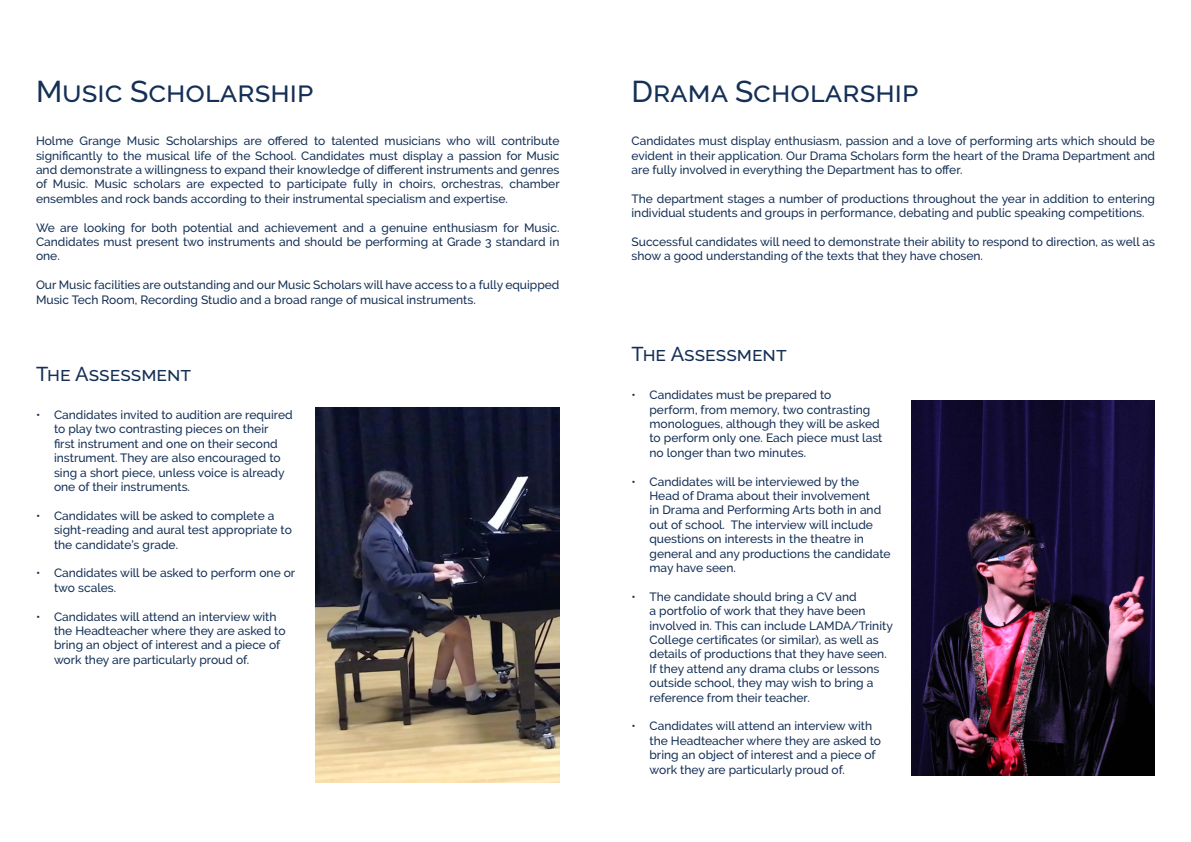
<style>
.page{position:relative;width:1191px;height:842px;background:#fff}
.page>*{position:absolute;margin:0;border:0;box-sizing:border-box;transform-origin:0 0}
.t1{font:500 30px "Raleway";color:#153056}
.t2{font:500 20px "Raleway";color:#153056}
.t3{font:500 12px/14.4px "Raleway";color:#153056}
</style>
<div class="page">
<img style="left:316px;top:408px;width:243px;height:375px">
<img style="left:911px;top:400px;width:244px;height:375px">
<h1 class="t1" style="left:36px;top:74px;width:279px">Music Scholarship</h1>
<p class="t3" style="left:36px;top:134px;width:525px;text-align:justify">Holme Grange Music Scholarships are offered to talented musicians who will contribute significantly to the musical life of the School. Candidates must display a passion for Music and demonstrate a willingness to expand their knowledge of different instruments and genres of Music. Music scholars are expected to participate fully in choirs, orchestras, chamber ensembles and rock bands according to their instrumental specialism and expertise.</p>
<p class="t3" style="left:36px;top:220px;width:525px;text-align:justify">We are looking for both potential and achievement and a genuine enthusiasm for Music.<br>Candidates must present two instruments and should be performing at Grade 3 standard in one.</p>
<p class="t3" style="left:36px;top:278px;width:525px">Our Music facilities are outstanding and our Music Scholars will have access to a fully equipped<br>Music Tech Room, Recording Studio and a broad range of musical instruments.</p>
<h2 class="t2" style="left:36px;top:362px;width:157px">The Assessment</h2>
<p class="t3" style="left:54px;top:408px;width:240px;text-indent:-18px">• Candidates invited to audition are required to play two contrasting pieces on their<br>first instrument and one on their second instrument. They are also encouraged to sing a short piece, unless voice is already one of their instruments.</p>
<p class="t3" style="left:54px;top:508px;width:239px;text-indent:-18px">• Candidates will be asked to complete a sight-reading and aural test appropriate to the candidate’s grade.</p>
<p class="t3" style="left:54px;top:566px;width:243px;text-indent:-18px">• Candidates will be asked to perform one or two scales.</p>
<p class="t3" style="left:54px;top:609px;width:233px;text-indent:-18px">• Candidates will attend an interview with the Headteacher where they are asked to bring an object of interest and a piece of work they are particularly proud of.</p>
<h1 class="t1" style="left:631px;top:74px;width:288px">Drama Scholarship</h1>
<p class="t3" style="left:631px;top:134px;width:525px;text-align:justify">Candidates must display enthusiasm, passion and a love of performing arts which should be evident in their application. Our Drama Scholars form the heart of the Drama Department and are fully involved in everything the Department has to offer.</p>
<p class="t3" style="left:631px;top:191px;width:525px">The department stages a number of productions throughout the year in addition to entering individual students and groups in performance, debating and public speaking competitions.</p>
<p class="t3" style="left:631px;top:235px;width:525px">Successful candidates will need to demonstrate their ability to respond to direction, as well as show a good understanding of the texts that they have chosen.</p>
<h2 class="t2" style="left:631px;top:342px;width:157px">The Assessment</h2>
<p class="t3" style="left:649px;top:388px;width:234px;text-indent:-18px">• Candidates must be prepared to<br>perform, from memory, two contrasting monologues, although they will be asked to perform only one. Each piece must last no longer than two minutes.</p>
<p class="t3" style="left:649px;top:474px;width:243px;text-indent:-18px">• Candidates will be interviewed by the Head of Drama about their involvement<br>in Drama and Performing Arts both in and out of school. The interview will include questions on interests in the theatre in general and any productions the candidate may have seen.</p>
<p class="t3" style="left:649px;top:589px;width:245px;text-indent:-18px">• The candidate should bring a CV and<br>a portfolio of work that they have been involved in. This can include LAMDA/Trinity College certificates (or similar), as well as details of productions that they have seen.<br>If they attend any drama clubs or lessons outside school, they may wish to bring a reference from their teacher.</p>
<p class="t3" style="left:649px;top:719px;width:233px;text-indent:-18px">• Candidates will attend an interview with the Headteacher where they are asked to bring an object of interest and a piece of work they are particularly proud of.</p>
</div>
